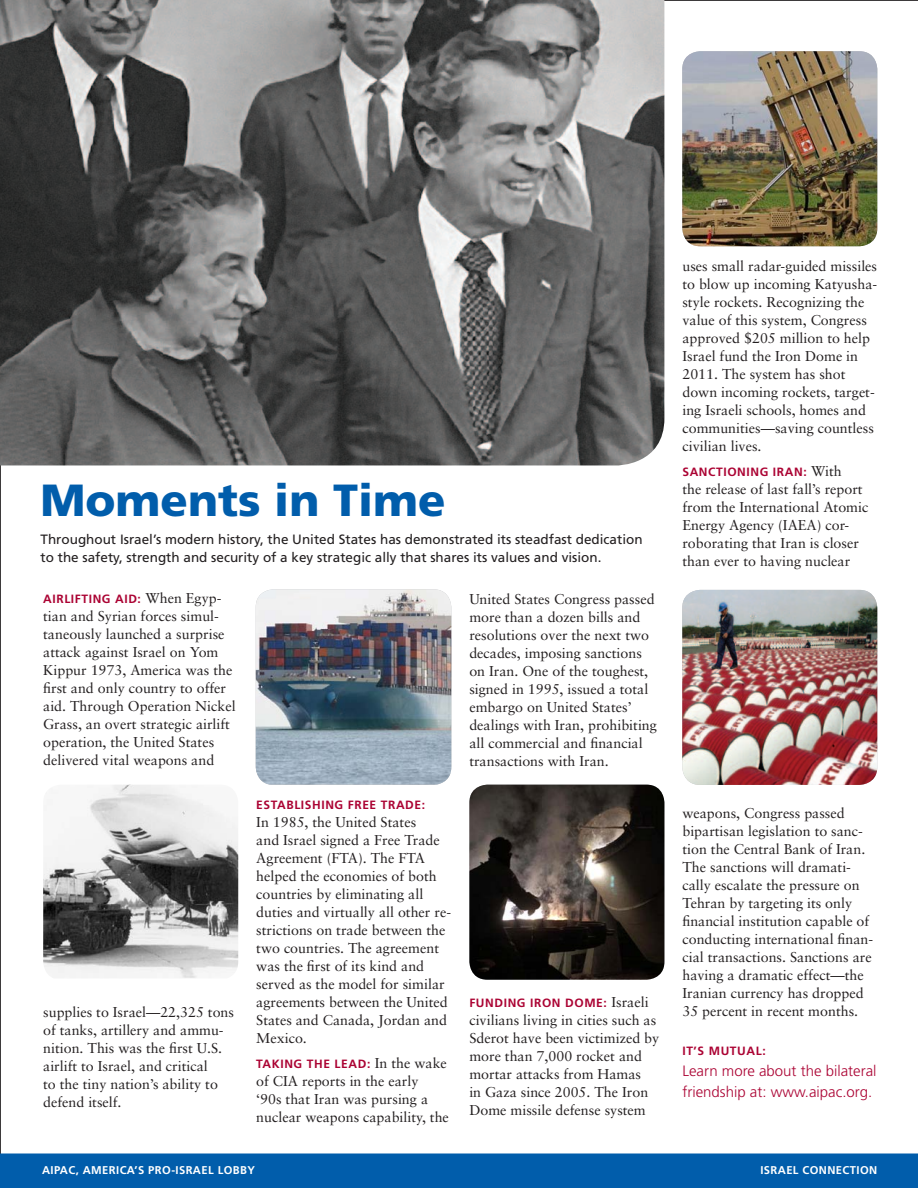
<style>
.page{position:relative;width:918px;height:1188px;background:#fff}
.page>*{position:absolute;margin:0;border:0;box-sizing:border-box;transform-origin:0 0}
.t1{font:900 45px "Frutiger";color:#015dab}
.t2{font:300 15px/21px "Frutiger";color:#ab0333}
.t3{font:14.25px/18px "Sabon";color:#231f20}
.t4{font:13.5px/18px "Frutiger";color:#231f20}
.t5{font:700 12px "Frutiger";letter-spacing:.05em;color:#ab0333}
.t6{font:700 11.25px "Frutiger";letter-spacing:.035em;color:#fff}
.s1{font-family:"Sabon";font-weight:400;font-size:14.25px;color:#231f20}
</style>
<div class="page">
<div style="left:0;top:1154px;width:918px;height:34px;background:#015dab"></div>
<img style="left:43px;top:785px;width:195px;height:193px">
<img style="left:469px;top:785px;width:195px;height:195px">
<img style="left:682px;top:51px;width:195px;height:195px">
<img style="left:682px;top:590px;width:195px;height:195px">
<img style="left:256px;top:589px;width:195px;height:196px">
<img style="left:0;top:0;width:664px;height:465px">
<h1 class="t1" style="left:40px;top:473px;width:407px">Moments in Time</h1>
<p class="t4" style="left:40px;top:530px;width:604px">Throughout Israel’s modern history, the United States has demonstrated its steadfast dedication to the safety, strength and security of a key strategic ally that shares its values and vision.</p>
<p class="t5" style="left:43px;top:592px;width:180px">AIRLIFTING AID: <span class="s1">When Egyp-</span></p>
<p class="t3" style="left:43px;top:607px;width:194px">tian and Syrian forces simul&shy;taneously launched a surprise attack against Israel on Yom<br>Kippur 1973, America was the first and only country to offer aid. Through Operation Nickel<br>Grass, an overt strategic airlift operation, the United States delivered vital weapons and</p>
<p class="t3" style="left:43px;top:1003px;width:192px">supplies to Israel—22,325 tons of tanks, artillery and ammu&shy;nition. This was the first U.S. airlift to Israel, and critical<br>to the tiny nation’s ability to defend itself.</p>
<p class="t5" style="left:256px;top:798px;width:170px">ESTABLISHING FREE TRADE:</p>
<p class="t3" style="left:256px;top:813px;width:196px">In 1985, the United States<br>and Israel signed a Free Trade<br>Agreement (FTA). The FTA helped the economies of both countries by eliminating all duties and virtually all other re&shy;strictions on trade between the two countries. The agreement was the first of its kind and served as the model for similar agreements between the United<br>States and Canada, Jordan and<br>Mexico.</p>
<p class="t5" style="left:256px;top:1057px;width:192px">TAKING THE LEAD: <span class="s1">In the wake</span></p>
<p class="t3" style="left:256px;top:1072px;width:194px">of CIA reports in the early<br>‘90s that Iran was pursing a nuclear weapons capability, the</p>
<p class="t3" style="left:469px;top:590px;width:189px">United States Congress passed more than a dozen bills and resolutions over the next two decades, imposing sanctions on Iran. One of the toughest, signed in 1995, issued a total embargo on United States’ dealings with Iran, prohibiting all commercial and financial transactions with Iran.</p>
<p class="t5" style="left:469px;top:996px;width:181px">FUNDING IRON DOME: <span class="s1">Israeli</span></p>
<p class="t3" style="left:469px;top:1011px;width:191px">civilians living in cities such as<br>Sderot have been victimized by more than 7,000 rocket and mortar attacks from Hamas<br>in Gaza since 2005. The Iron<br>Dome missile defense system</p>
<p class="t3" style="left:682px;top:257px;width:196px">uses small radar-guided missiles to blow up incoming Katyusha&shy;style rockets. Recognizing the value of this system, Congress approved $205 million to help<br>Israel fund the Iron Dome in<br>2011. The system has shot down incoming rockets, target&shy;ing Israeli schools, homes and communities—saving countless civilian lives.</p>
<p class="t5" style="left:682px;top:464px;width:161px">SANCTIONING IRAN: <span class="s1">With</span></p>
<p class="t3" style="left:682px;top:479px;width:187px">the release of last fall’s report from the International Atomic<br>Energy Agency (IAEA) cor&shy;roborating that Iran is closer than ever to having nuclear</p>
<p class="t3" style="left:682px;top:803px;width:192px">weapons, Congress passed bipartisan legislation to sanc&shy;tion the Central Bank of Iran.<br>The sanctions will dramati&shy;cally escalate the pressure on<br>Tehran by targeting its only financial institution capable of conducting international finan&shy;cial transactions. Sanctions are having a dramatic effect—the<br>Iranian currency has dropped<br>35 percent in recent months.</p>
<p class="t5" style="left:682px;top:1044px;width:85px">IT’S M UTUAL:</p>
<p class="t2" style="left:682px;top:1061px;width:196px">Learn more about the bilateral friendship at: www.aipac.org.</p>
<p class="t6" style="left:42px;top:1164px;width:214px">AIPAC, AMERICA’S PRO-ISRAEL LOBBY</p>
<p class="t6" style="left:760px;top:1164px;width:118px">ISRAEL CONNECTION</p>
</div>
